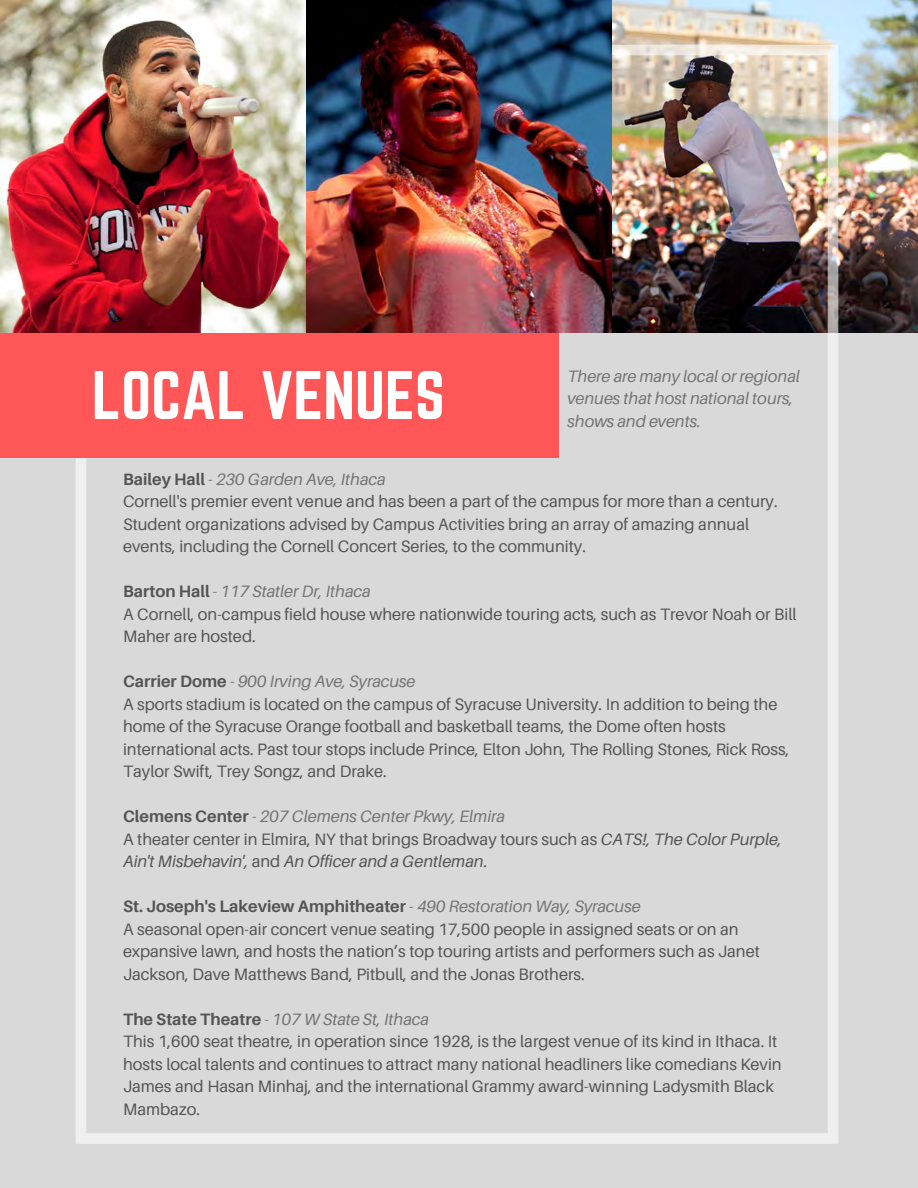
<style>
.page{position:relative;width:918px;height:1188px;background:#fff}
.page>*{position:absolute;margin:0;border:0;box-sizing:border-box;transform-origin:0 0}
.t1{font:60px "Norwester";color:#fff}
.t2{font:16.5px/22.5px "Aileron";color:#545454}
.t3{font:italic 16.5px/22.5px "Aileron";color:#545454}
.t4{font:italic 16.5px/22.5px "Aileron";color:#737373}
.s1{font-weight:700}
.s2{font-style:italic;color:#737373}
.s3{font-weight:700;font-style:normal}
.s4{color:#737373}
.s5{font-style:normal}
</style>
<div class="page">
<div style="left:0;top:293px;width:918px;height:895px;background:#d9d9d9"></div>
<img style="left:306px;top:0;width:612px;height:332px">
<img style="left:76px;top:45px;width:762px;height:1099px">
<div style="left:0;top:333px;width:558px;height:124px;background:#ff5757"></div>
<img style="left:0;top:0;width:306px;height:333px">
<p class="t1" style="left:92px;top:359px;width:355px">LOCAL VENUES</p>
<p class="t4" style="left:567px;top:364px;width:234px">There are many local or regional venues that host national tours, shows and events.</p>
<p class="t2" style="left:123px;top:467px;width:656px"><span class="s1">Bailey Hall</span> <span class="s2">- 230 Garden Ave, Ithaca<br></span>Cornell's premier event venue and has been a part of the campus for more than a century.<br>Student organizations advised by Campus Activities bring an array of amazing annual events, including the Cornell Concert Series, to the community.</p>
<p class="t2" style="left:123px;top:580px;width:675px"><span class="s1">Barton Hall</span> <span class="s2">- 117 Statler Dr, Ithaca<br></span>A Cornell, on-campus field house where nationwide touring acts, such as Trevor Noah or Bill<br>Maher are hosted.</p>
<p class="t2" style="left:123px;top:670px;width:668px"><span class="s1">Carrier Dome</span> <span class="s2">- 900 Irving Ave, Syracuse<br></span>A sports stadium is located on the campus of Syracuse University. In addition to being the home of the Syracuse Orange football and basketball teams, the Dome often hosts international acts. Past tour stops include Prince, Elton John, The Rolling Stones, Rick Ross, Taylor Swift, Trey Songz, and Drake.</p>
<p class="t3" style="left:123px;top:805px;width:660px"><span class="s3">Clemens Center</span> <span class="s4">- 207 Clemens Center Pkwy, Elmira<br></span><span class="s5">A theater center in Elmira, NY that brings Broadway tours such as</span> CATS!, The Color Purple,<br>Ain't Misbehavin', <span class="s5">and</span> An Officer and a Gentleman<span class="s5">.</span></p>
<p class="t2" style="left:123px;top:895px;width:638px"><span class="s1">St. Joseph's Lakeview Amphitheater</span> <span class="s2">- 490 Restoration Way, Syracuse<br></span>A seasonal open-air concert venue seating 17,500 people in assigned seats or on an expansive lawn, and hosts the nation’s top touring artists and performers such as Janet Jackson, Dave Matthews Band, Pitbull, and the Jonas Brothers.</p>
<p class="t2" style="left:123px;top:1007px;width:660px"><span class="s1">The State Theatre</span> <span class="s2">- 107 W State St, Ithaca<br></span>This 1,600 seat theatre, in operation since 1928, is the largest venue of its kind in Ithaca. It hosts local talents and continues to attract many national headliners like comedians Kevin James and Hasan Minhaj, and the international Grammy award-winning Ladysmith Black Mambazo.</p>
</div>
